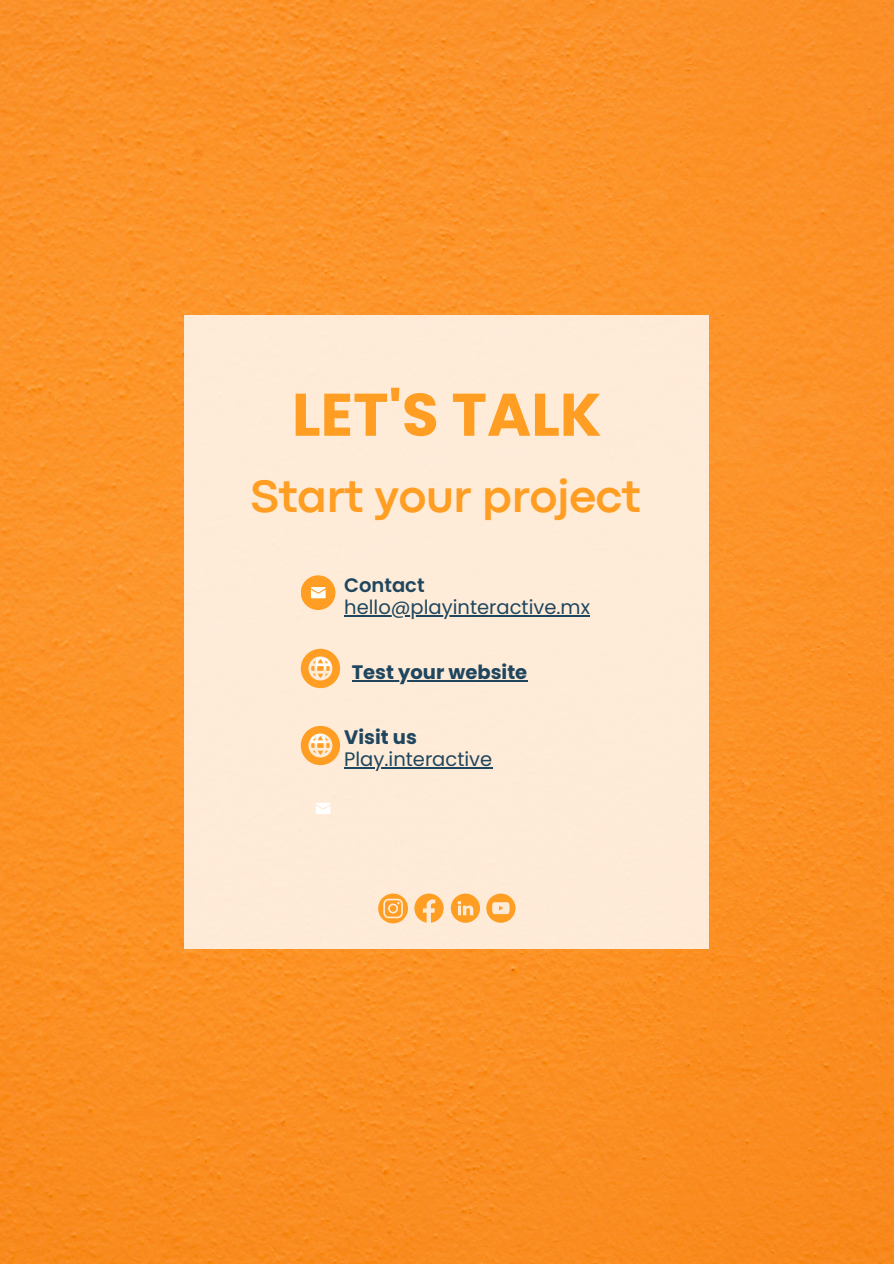
<style>
.page{position:relative;width:894px;height:1264px;background:#fff}
.page>*{position:absolute;margin:0;border:0;box-sizing:border-box;transform-origin:0 0}
.t1{font:700 60px "Poppins";color:#ff9e22}
.t2{font:700 47.25px "Codec Pro";letter-spacing:-.01em;color:#ff9e22}
.t3{font:19.5px "Poppins";color:#1f465e}
.t4{font:700 19.5px "Poppins";color:#1f465e}
.t5{font:600 19.5px "Poppins";color:#1f465e}
</style>
<div class="page">
<img style="left:0;top:0;width:893px;height:1263px">
<div style="left:184px;top:315px;width:525px;height:633px;background:#feebd8"></div>
<div style="left:301px;top:575px;width:34px;height:35px;background:#ff9e22;border-radius:50%"></div>
<svg style="left:311px;top:587px;width:14px;height:11px"></svg>
<svg style="left:301px;top:648px;width:39px;height:40px"></svg>
<svg style="left:316px;top:803px;width:14px;height:11px"></svg>
<svg style="left:301px;top:725px;width:39px;height:40px"></svg>
<svg style="left:378px;top:893px;width:30px;height:30px"></svg>
<svg style="left:414px;top:893px;width:29px;height:29px"></svg>
<svg style="left:450px;top:893px;width:30px;height:29px"></svg>
<svg style="left:486px;top:893px;width:29px;height:29px"></svg>
<hr style="left:344px;top:615px;width:246px;height:1px;background:#1f465e">
<hr style="left:351px;top:680px;width:176px;height:1px;background:#1f465e">
<hr style="left:344px;top:767px;width:148px;height:1px;background:#1f465e">
<p class="t1" style="left:292px;top:373px;width:311px">LET'S TALK</p>
<h1 class="t2" style="left:250px;top:479px;width:392px">Start your project</h1>
<p class="t5" style="left:344px;top:571px;width:82px">Contact</p>
<p class="t3" style="left:344px;top:593px;width:247px">hello@playinteractive.mx</p>
<p class="t4" style="left:351px;top:658px;width:177px">Test your website</p>
<p class="t4" style="left:344px;top:723px;width:74px">Visit us</p>
<p class="t3" style="left:344px;top:745px;width:149px">Play.interactive</p>
</div>
